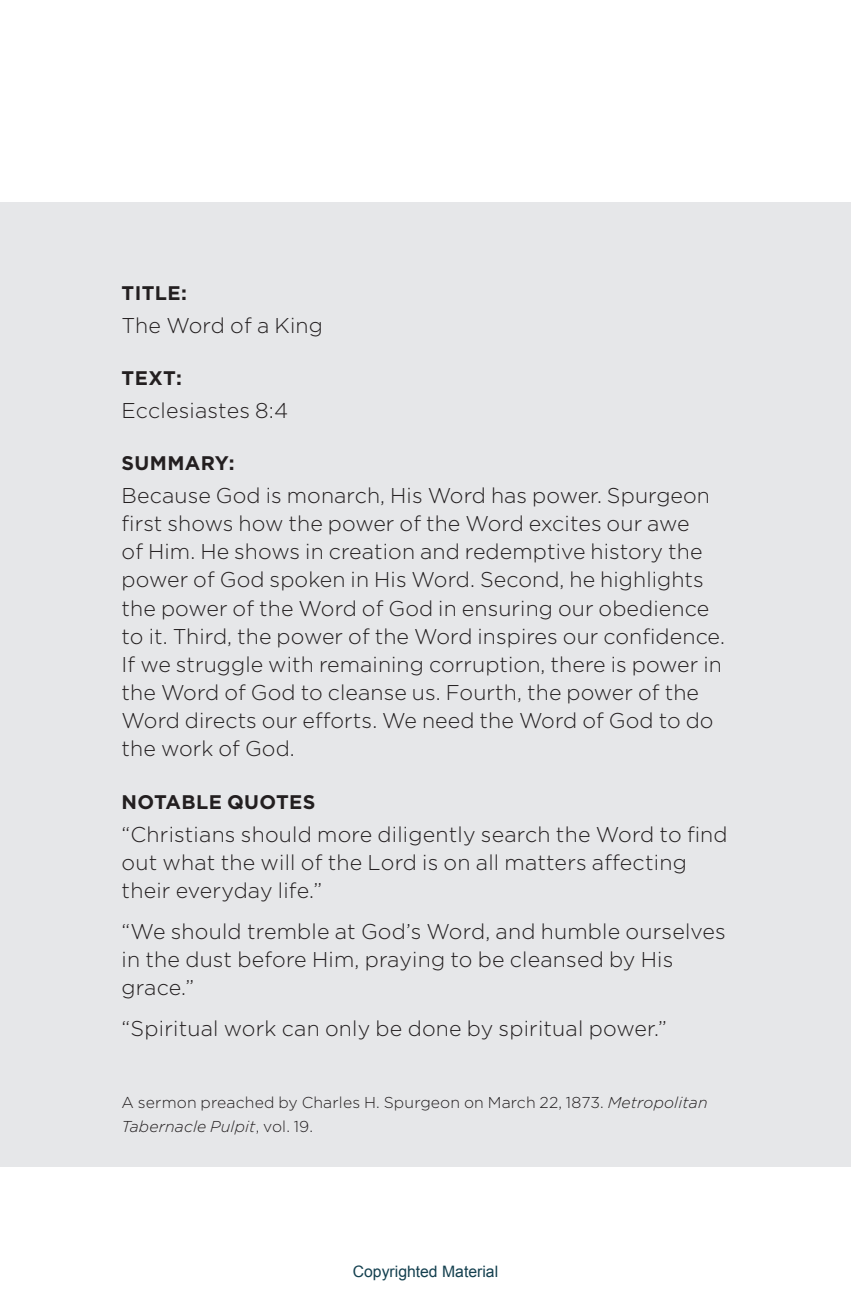
<style>
.page{position:relative;width:851px;height:1297px;background:#fff}
.page>*{position:absolute;margin:0;border:0;box-sizing:border-box;transform-origin:0 0}
.t1{font:300 21.38px/28.1px "Gotham";letter-spacing:.005em;color:#231f20}
.t2{font:700 19.8px "Gotham";letter-spacing:.02em;color:#231f20}
.t3{font:300 15.75px/24.8px "Gotham";letter-spacing:.01em;color:#231f20}
.t4{font:15.75px "Arial";color:#14404f}
.s1{font-style:italic}
</style>
<div class="page">
<div style="left:0;top:203px;width:851px;height:964px;background:#e6e7e9"></div>
<p class="t2" style="left:122px;top:279px;width:67px">TITLE:</p>
<p class="t1" style="left:122px;top:310px;width:203px">The Word of a King</p>
<p class="t2" style="left:122px;top:364px;width:62px">TEXT:</p>
<p class="t1" style="left:122px;top:395px;width:168px">Ecclesiastes 8:4</p>
<p class="t2" style="left:122px;top:450px;width:114px">SUMMARY:</p>
<p class="t1" style="left:122px;top:481px;width:605px">Because God is monarch, His Word has power. Spurgeon first shows how the power of the Word excites our awe<br>of Him. He shows in creation and redemptive history the power of God spoken in His Word. Second, he highlights the power of the Word of God in ensuring our obedience to it. Third, the power of the Word inspires our confidence.<br>If we struggle with remaining corruption, there is power in the Word of God to cleanse us. Fourth, the power of the Word directs our efforts. We need the Word of God to do the work of God.</p>
<p class="t2" style="left:122px;top:788px;width:195px">NOTABLE QUOTES</p>
<p class="t1" style="left:122px;top:819px;width:607px">“Christians should more diligently search the Word to find out what the will of the Lord is on all matters affecting their everyday life.”</p>
<p class="t1" style="left:122px;top:916px;width:606px">“We should tremble at God’s Word, and humble ourselves in the dust before Him, praying to be cleansed by His grace.”</p>
<p class="t1" style="left:122px;top:1014px;width:547px">“Spiritual work can only be done by spiritual power.”</p>
<p class="t3" style="left:122px;top:1089px;width:587px">A sermon preached by Charles H. Spurgeon on March 22, 1873. <span class="s1">Metropolitan<br>Tabernacle Pulpit</span>, vol. 19.</p>
<p class="t4" style="left:353px;top:1261px;width:147px">Copyrighted Material</p>
</div>
